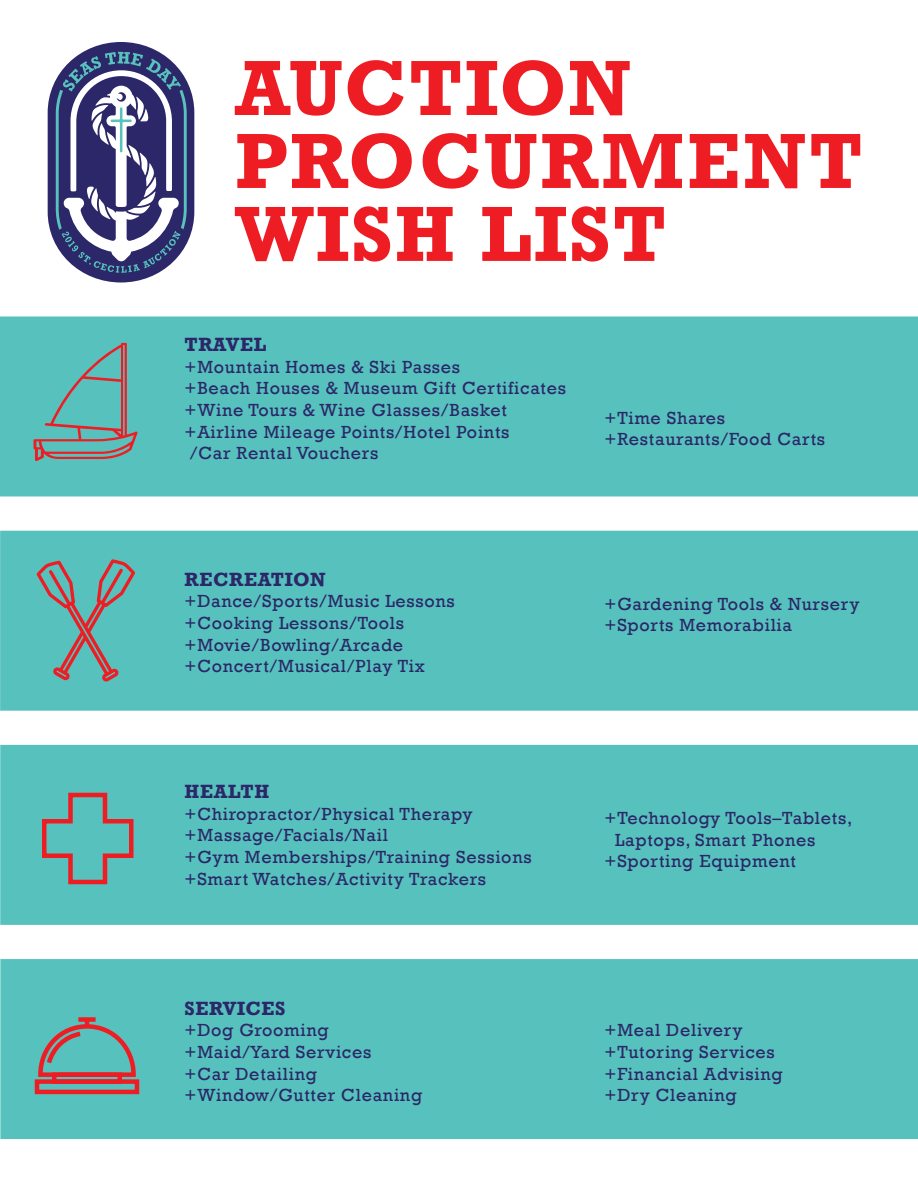
<style>
.page{position:relative;width:918px;height:1188px;background:#fff}
.page>*{position:absolute;margin:0;border:0;box-sizing:border-box;transform-origin:0 0}
.t1{font:700 73.35px/72.9px "Rockwell";letter-spacing:.04em;color:#ee1d23}
.t2{font:18px/21.6px "Rockwell";letter-spacing:.04em;color:#2b2768}
.t3{font:700 18px "Rockwell";letter-spacing:.04em;color:#2b2768}
</style>
<div class="page">
<div style="left:0;top:316px;width:918px;height:180px;background:#57c2bd"></div>
<div style="left:0;top:531px;width:918px;height:180px;background:#57c2bd"></div>
<div style="left:0;top:745px;width:918px;height:180px;background:#57c2bd"></div>
<div style="left:0;top:959px;width:918px;height:180px;background:#57c2bd"></div>
<div style="left:48px;top:42px;width:146px;height:241px;background:#2b2768;border-radius:72px"></div>
<svg style="left:56px;top:52px;width:131px;height:221px"></svg>
<svg style="left:34px;top:343px;width:104px;height:118px"></svg>
<svg style="left:37px;top:559px;width:98px;height:123px"></svg>
<svg style="left:42px;top:792px;width:92px;height:93px"></svg>
<div style="left:35px;top:1079px;width:104px;height:15px;border:4px solid #ee1d23"></div>
<div style="left:52px;top:1072px;width:70px;height:12px;border:4px solid #ee1d23"></div>
<svg style="left:38px;top:1022px;width:98px;height:57px"></svg>
<div style="left:78px;top:1017px;width:18px;height:5px;background:#ee1d23"></div>
<h1 class="t1" style="left:235px;top:51px;width:629px">AUCTION<br>PROCURMENT<br>WISH LIST</h1>
<p class="t3" style="left:185px;top:333px;width:83px">TRAVEL</p>
<p class="t2" style="left:185px;top:356px;width:383px">+Mountain Homes &amp; Ski Passes<br>+Beach Houses &amp; Museum Gift Certificates +Wine Tours &amp; Wine Glasses/Basket +Airline Mileage Points/Hotel Points<br>/Car Rental Vouchers</p>
<p class="t2" style="left:605px;top:407px;width:222px">+Time Shares +Restaurants/Food Carts</p>
<p class="t3" style="left:185px;top:568px;width:142px">RECREATION</p>
<p class="t2" style="left:185px;top:591px;width:272px">+Dance/Sports/Music Lessons +Cooking Lessons/Tools +Movie/Bowling/Arcade +Concert/Musical/Play Tix</p>
<p class="t3" style="left:185px;top:780px;width:86px">HEALTH</p>
<p class="t2" style="left:185px;top:803px;width:348px">+Chiropractor/Physical Therapy +Massage/Facials/Nail<br>+Gym Memberships/Training Sessions +Smart Watches/Activity Trackers</p>
<p class="t2" style="left:605px;top:593px;width:256px">+Gardening Tools &amp; Nursery +Sports Memorabilia</p>
<p class="t2" style="left:605px;top:808px;width:249px">+Technology Tools–Tablets,</p>
<p class="t2" style="left:615px;top:829px;width:202px">Laptops, Smart Phones</p>
<p class="t2" style="left:605px;top:851px;width:193px">+Sporting Equipment</p>
<p class="t3" style="left:185px;top:997px;width:102px">SERVICES</p>
<p class="t2" style="left:185px;top:1020px;width:239px">+Dog Grooming +Maid/Yard Services<br>+Car Detailing +Window/Gutter Cleaning</p>
<p class="t2" style="left:605px;top:1020px;width:180px">+Meal Delivery +Tutoring Services +Financial Advising +Dry Cleaning</p>
</div>
